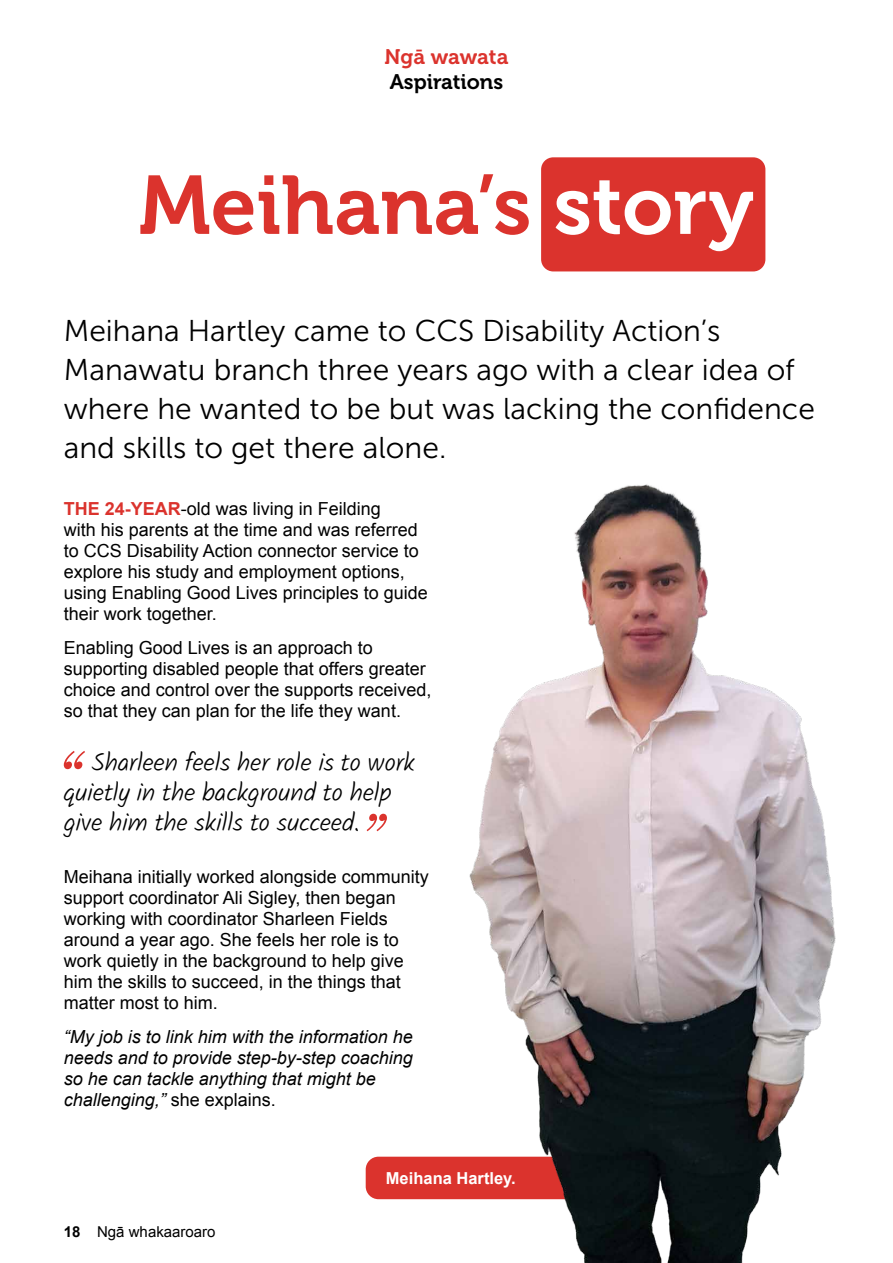
<style>
.page{position:relative;width:893px;height:1263px;background:#fff}
.page>*{position:absolute;margin:0;border:0;box-sizing:border-box;transform-origin:0 0}
.t1{font:82.5px "Museo 700";color:#db332d}
.t2{font:30px/39px "Museo Sans 300";color:#000}
.t3{font:300 25.5px/30px "Kalam";letter-spacing:-.005em;color:#000}
.t4{font:21px "Museo 700";color:#000}
.t5{font:21px "Museo 700";letter-spacing:-.005em;color:#db332d}
.t6{font:18px/21px "Arial";color:#000}
.t7{font:italic 18px/21px "Arial";color:#000}
.t8{font:700 16.5px "Arial";color:#fff}
.t9{font:15px "Arial";color:#000}
.s1{color:#fff}
.s2{font-weight:700;color:#db332d}
.s3{font-style:normal}
.s4{font-weight:700}
</style>
<div class="page">
<div style="left:541px;top:157px;width:224px;height:114px;background:#db332d;border-radius:12px"></div>
<svg style="left:64px;top:751px;width:21px;height:18px"></svg>
<svg style="left:367px;top:814px;width:20px;height:17px"></svg>
<div style="left:366px;top:1157px;width:235px;height:42px;background:#db332d;border-radius:13px"></div>
<img style="left:460px;top:484px;width:376px;height:779px">
<p class="t5" style="left:385px;top:45px;width:125px">Ngā wawata</p>
<p class="t4" style="left:390px;top:70px;width:115px">Aspirations</p>
<h1 class="t1" style="left:139px;top:159px;width:617px">Meihana’s <span class="s1">story</span></h1>
<h2 class="t2" style="left:64px;top:312px;width:753px">Meihana Hartley came to CCS Disability Action’s Manawatu branch three years ago with a clear idea of where he wanted to be but was lacking the confidence and skills to get there alone.</h2>
<p class="t6" style="left:64px;top:498px;width:366px"><span class="s2">THE 24-YEAR</span>-old was living in Feilding<br>with his parents at the time and was referred to CCS Disability Action connector service to explore his study and employment options, using Enabling Good Lives principles to guide their work together.</p>
<p class="t6" style="left:64px;top:637px;width:369px">Enabling Good Lives is an approach to supporting disabled people that offers greater choice and control over the supports received, so that they can plan for the life they want.</p>
<h3 class="t3" style="left:64px;top:749px;width:353px;text-indent:28px">Sharleen feels her role is to work quietly in the background to help give him the skills to succeed.</h3>
<p class="t6" style="left:64px;top:866px;width:367px">Meihana initially worked alongside community support coordinator Ali Sigley, then began working with coordinator Sharleen Fields around a year ago. She feels her role is to work quietly in the background to help give him the skills to succeed, in the things that matter most to him.</p>
<p class="t7" style="left:64px;top:1026px;width:351px">“My job is to link him with the information he needs and to provide step-by-step coaching so he can tackle anything that might be challenging,” <span class="s3">she explains.</span></p>
<p class="t9" style="left:64px;top:1221px;width:153px"><span class="s4">18</span> Ngā whakaaroaro</p>
<p class="t8" style="left:386px;top:1167px;width:131px">Meihana Hartley.</p>
</div>
